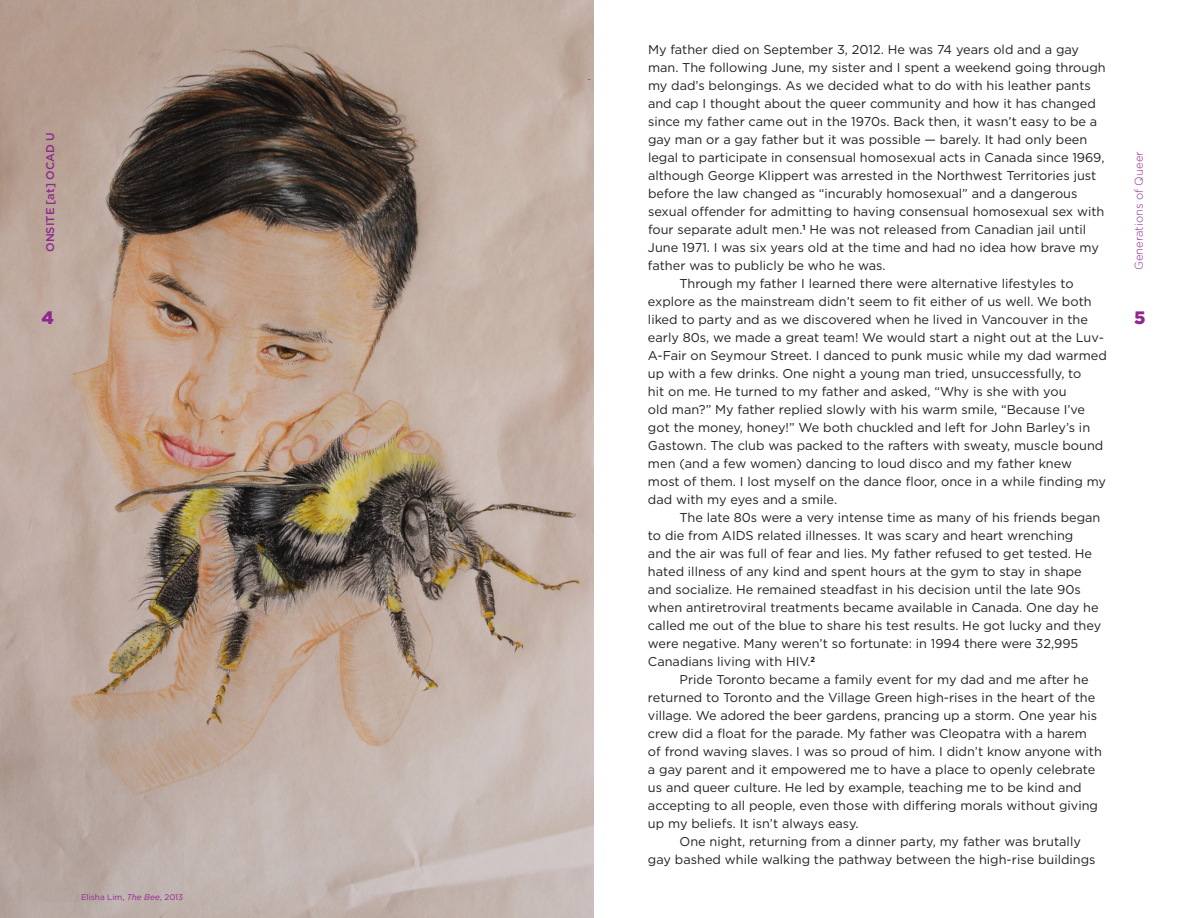
<style>
.page{position:relative;width:1188px;height:918px;background:#fff}
.page>*{position:absolute;margin:0;border:0;box-sizing:border-box;transform-origin:0 0}
.t1{font:900 18px "Gotham";color:#90268f}
.Paragraph_Style_1{font:12.75px/18px "Gotham";color:#231f20}
.Paragraph_Style_2{font:12.75px/18px "Gotham";color:#231f20}
.t2{font:300 11.25px "Gotham";color:#90268f}
.t3{font:500 11.25px "Gotham";color:#90268f}
.Paragraph_Style_3{font:8.25px "Gotham";color:#90268f}
.s1{font-style:italic}
</style>
<div class="page">
<img style="left:0;top:0;width:594px;height:918px">
<p class="Paragraph_Style_2" style="left:648px;top:40px;width:459px">My father died on September 3, 2012. He was 74 years old and a gay man. The following June, my sister and I spent a weekend going through my dad’s belongings. As we decided what to do with his leather pants and cap I thought about the queer community and how it has changed since my father came out in the 1970s. Back then, it wasn’t easy to be a gay man or a gay father but it was possible — barely. It had only been legal to participate in consensual homosexual acts in Canada since 1969, although George Klippert was arrested in the Northwest Territories just before the law changed as “incurably homosexual” and a dangerous sexual offender for admitting to having consensual homosexual sex with four separate adult men.<sup>1</sup> He was not released from Canadian jail until June 1971. I was six years old at the time and had no idea how brave my father was to publicly be who he was.</p>
<p class="Paragraph_Style_1" style="left:648px;top:274px;width:460px;text-indent:32px">Through my father I learned there were alternative lifestyles to explore as the mainstream didn’t seem to fit either of us well. We both liked to party and as we discovered when he lived in Vancouver in the early 80s, we made a great team! We would start a night out at the Luv-A-Fair on Seymour Street. I danced to punk music while my dad warmed up with a few drinks. One night a young man tried, unsuccessfully, to<br>hit on me. He turned to my father and asked, “Why is she with you<br>old man?” My father replied slowly with his warm smile, “Because I’ve got the money, honey!” We both chuckled and left for John Barley’s in Gastown. The club was packed to the rafters with sweaty, muscle bound men (and a few women) dancing to loud disco and my father knew most of them. I lost myself on the dance floor, once in a while finding my dad with my eyes and a smile.</p>
<p class="Paragraph_Style_1" style="left:648px;top:508px;width:455px;text-indent:32px">The late 80s were a very intense time as many of his friends began to die from AIDS related illnesses. It was scary and heart wrenching<br>and the air was full of fear and lies. My father refused to get tested. He hated illness of any kind and spent hours at the gym to stay in shape and socialize. He remained steadfast in his decision until the late 90s when antiretroviral treatments became available in Canada. One day he called me out of the blue to share his test results. He got lucky and they were negative. Many weren’t so fortunate: in 1994 there were 32,995<br>Canadians living with HIV.<sup>2</sup></p>
<p class="Paragraph_Style_1" style="left:648px;top:670px;width:455px;text-indent:32px">Pride Toronto became a family event for my dad and me after he returned to Toronto and the Village Green high-rises in the heart of the village. We adored the beer gardens, prancing up a storm. One year his crew did a float for the parade. My father was Cleopatra with a harem of frond waving slaves. I was so proud of him. I didn’t know anyone with a gay parent and it empowered me to have a place to openly celebrate us and queer culture. He led by example, teaching me to be kind and accepting to all people, even those with differing morals without giving up my beliefs. It isn’t always easy.</p>
<p class="Paragraph_Style_1" style="left:648px;top:832px;width:449px;text-indent:32px">One night, returning from a dinner party, my father was brutally gay bashed while walking the pathway between the high-rise buildings</p>
<p class="t3" style="left:43px;top:252px;width:121px;rotate:-90deg">ONSITE [at] OCAD U</p>
<p class="t2" style="left:1132px;top:270px;width:120px;rotate:-90deg">Generations of Queer</p>
<p class="t1" style="left:42px;top:305px;width:14px">4</p>
<p class="t1" style="left:1134px;top:305px;width:13px">5</p>
<p class="Paragraph_Style_3" style="left:81px;top:892px;width:104px">Elisha Lim, <span class="s1">The Bee</span>, 2013</p>
</div>
